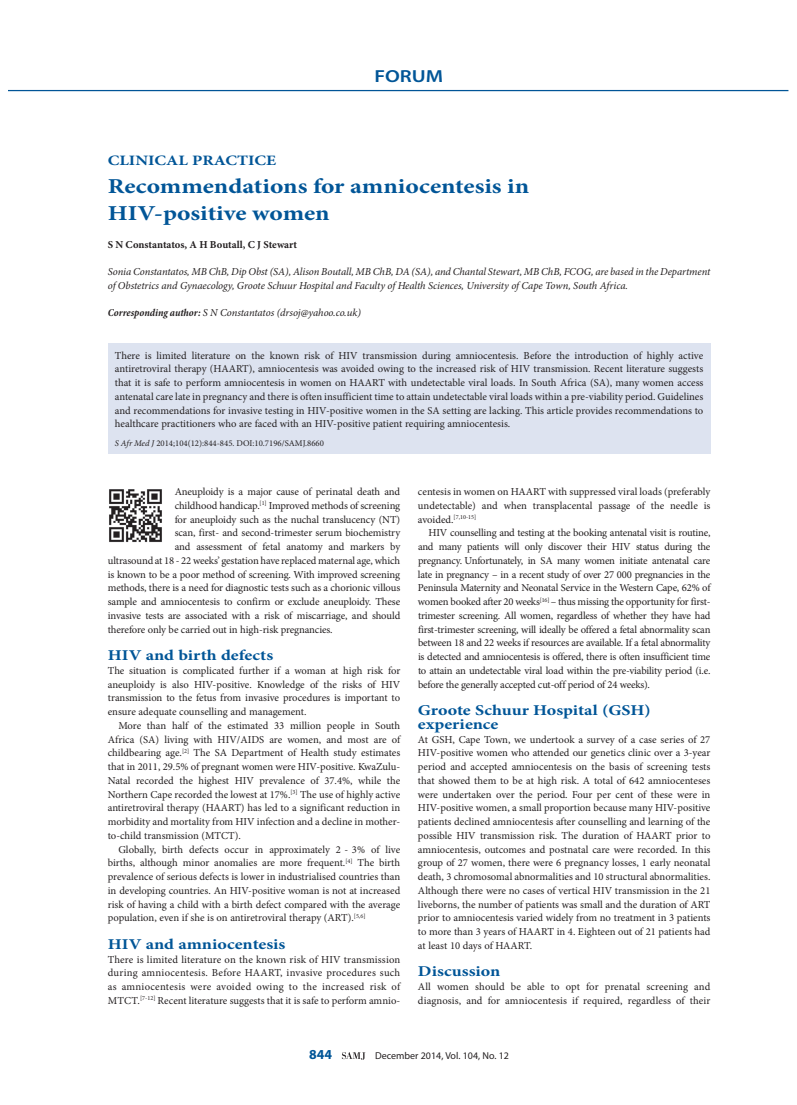
<style>
.page{position:relative;width:797px;height:1105px;background:#fff}
.page>*{position:absolute;margin:0;border:0;box-sizing:border-box;transform-origin:0 0}
.t1{font:700 21.25px/27.5px "Minion Pro";color:#015597;scale:1.2 1}
.t2{font:600 17.5px "Myriad Pro";color:#015597;scale:1.2 1}
.t3{font:700 15px/13.8px "Minion Pro";color:#015597;scale:1.2 1}
.t4{font:700 14.38px "Minion Pro";color:#015597;scale:1.2 1}
.t5{font:700 13.75px "Myriad Pro";color:#015597}
.t6{font:10.62px/13.8px "Minion Pro";letter-spacing:-.01em;color:#231f20;text-align:justify}
.t7{font:italic 10.62px/13.8px "Minion Pro";letter-spacing:-.005em;color:#231f20}
.t8{font:10.62px/13.8px "Minion Pro";letter-spacing:.01em;color:#231f20}
.t9{font:700 10.62px "Minion Pro";color:#231f20}
.t10{font:10px "Myriad Pro";color:#231f20}
.t11{font:8.75px "Minion Pro";color:#231f20}
.t12{font:6.25px "Minion Pro";color:#231f20}
.s1{font-weight:700;font-stretch:condensed}
.s2{font-style:italic}
.s3{font-size:10.62px}
</style>
<div class="page">
<hr style="left:9px;top:90px;width:779px;height:1px;background:#015597">
<svg style="left:342px;top:1052px;width:23px;height:8px"></svg>
<div style="left:108px;top:344px;width:602px;height:110px;background:#dde3f0"></div>
<img style="left:109px;top:489px;width:53px;height:53px">
<h2 class="t2" style="left:374px;top:65px;width:59px">FORUM</h2>
<h3 class="t4" style="left:108px;top:150px;width:142px">CLINICAL PRACTICE</h3>
<h1 class="t1" style="left:108px;top:172px;width:353px">Recommendations for amniocentesis in<br>HIV-positive women</h1>
<p class="t9" style="left:108px;top:237px;width:191px">S N Constantatos, A H Boutall, C J Stewart</p>
<p class="t7" style="left:108px;top:265px;width:604px">Sonia Constantatos, MB ChB, Dip Obst (SA), Alison Boutall, MB ChB, DA (SA), and Chantal Stewart, MB ChB, FCOG, are based in the Department of Obstetrics and Gynaecology, Groote Schuur Hospital and Faculty of Health Sciences, University of Cape Town, South Africa.</p>
<p class="t7" style="left:108px;top:306px;width:254px"><span class="s1">Corresponding author:</span> S N Constantatos (drsoj@yahoo.co.uk)</p>
<p class="t6" style="left:115px;top:348px;width:590px">There is limited literature on the known risk of HIV transmission during amniocentesis. Before the introduction of highly active antiretroviral therapy (HAART), amniocentesis was avoided owing to the increased risk of HIV transmission. Recent literature suggests that it is safe to perform amniocentesis in women on HAART with undetectable viral loads. In South Africa (SA), many women access antenatal care late in pregnancy and there is often insufficient time to attain undetectable viral loads within a pre-viability period. Guidelines and recommendations for invasive testing in HIV-positive women in the SA setting are lacking. This article provides recommendations to healthcare practitioners who are faced with an HIV-positive patient requiring amniocentesis.</p>
<p class="t11" style="left:115px;top:437px;width:210px"><span class="s2">S Afr Med J</span> 2014;104(12):844-845. DOI:10.7196/SAMJ.8660</p>
<p class="t6" style="left:175px;top:485px;width:227px">Aneuploidy is a major cause of perinatal death and</p>
<p class="t6" style="left:175px;top:499px;width:227px">childhood handicap.<sup>[1]</sup> Improved methods of screening</p>
<p class="t6" style="left:175px;top:512px;width:227px">for aneuploidy such as the nuchal translucency (NT)</p>
<p class="t6" style="left:175px;top:526px;width:227px">scan, first- and second-trimester serum biochemistry</p>
<p class="t6" style="left:175px;top:540px;width:227px">and assessment of fetal anatomy and markers by</p>
<p class="t6" style="left:108px;top:554px;width:294px">ultrasound at 18 - 22 weeks’ gestation have replaced maternal age, which</p>
<p class="t6" style="left:108px;top:567px;width:294px">is known to be a poor method of screening. With improved screening</p>
<p class="t6" style="left:108px;top:581px;width:294px">methods, there is a need for diagnostic tests such as a chorionic villous</p>
<p class="t6" style="left:108px;top:595px;width:294px">sample and amniocentesis to confirm or exclude aneuploidy. These</p>
<p class="t6" style="left:108px;top:609px;width:294px">invasive tests are associated with a risk of miscarriage, and should</p>
<p class="t6" style="left:108px;top:622px;width:226px">therefore only be carried out in high-risk pregnancies.</p>
<h3 class="t3" style="left:108px;top:648px;width:139px">HIV and birth defects</h3>
<p class="t6" style="left:108px;top:664px;width:294px">The situation is complicated further if a woman at high risk for aneuploidy is also HIV-positive. Knowledge of the risks of HIV transmission to the fetus from invasive procedures is important to ensure adequate counselling and management.</p>
<p class="t6" style="left:108px;top:719px;width:294px;text-indent:11px">More than half of the estimated 33 million people in South Africa (SA) living with HIV/AIDS are women, and most are of childbearing age.<sup>[2]</sup> The SA Department of Health study estimates that in 2011, 29.5% of pregnant women were HIV-positive. KwaZulu-Natal recorded the highest HIV prevalence of 37.4%, while the Northern Cape recorded the lowest at 17%.<sup>[3]</sup> The use of highly active antiretroviral therapy (HAART) has led to a significant reduction in morbidity and mortality from HIV infection and a decline in mother&shy;to-child transmission (MTCT).</p>
<p class="t6" style="left:108px;top:842px;width:294px;text-indent:11px">Globally, birth defects occur in approximately 2 - 3% of live births, although minor anomalies are more frequent.<sup>[4]</sup> The birth prevalence of serious defects is lower in industrialised countries than in developing countries. An HIV-positive woman is not at increased risk of having a child with a birth defect compared with the average population, even if she is on antiretroviral therapy (ART).<sup>[5,6]</sup></p>
<h3 class="t3" style="left:108px;top:937px;width:150px">HIV and amniocentesis</h3>
<p class="t6" style="left:108px;top:952px;width:294px">There is limited literature on the known risk of HIV transmission during amniocentesis. Before HAART, invasive procedures such as amniocentesis were avoided owing to the increased risk of MTCT.<sup>[7-12]</sup> Recent literature suggests that it is safe to perform amnio-</p>
<p class="t6" style="left:418px;top:485px;width:294px">centesis in women on HAART with suppressed viral loads (preferably undetectable) and when transplacental passage of the needle is</p>
<p class="t12" style="left:418px;top:513px;width:60px"><span class="s3">avoided.</span>[7,10-15]</p>
<p class="t6" style="left:418px;top:526px;width:294px;text-indent:11px">HIV counselling and testing at the booking antenatal visit is routine, and many patients will only discover their HIV status during the pregnancy. Unfortunately, in SA many women initiate antenatal care late in pregnancy – in a recent study of over 27 000 pregnancies in the Peninsula Maternity and Neonatal Service in the Western Cape, 62% of women booked after 20 weeks<sup>[16]</sup> – thus missing the opportunity for first&shy;trimester screening. All women, regardless of whether they have had first-trimester screening, will ideally be offered a fetal abnormality scan between 18 and 22 weeks if resources are available. If a fetal abnormality is detected and amniocentesis is offered, there is often insufficient time to attain an undetectable viral load within the pre-viability period (i.e. before the generally accepted cut-off period of 24 weeks).</p>
<h3 class="t3" style="left:418px;top:703px;width:195px">Groote Schuur Hospital (GSH) experience</h3>
<p class="t6" style="left:418px;top:732px;width:294px">At GSH, Cape Town, we undertook a survey of a case series of 27<br>HIV-positive women who attended our genetics clinic over a 3-year period and accepted amniocentesis on the basis of screening tests that showed them to be at high risk. A total of 642 amniocenteses were undertaken over the period. Four per cent of these were in HIV-positive women, a small proportion because many HIV-positive patients declined amniocentesis after counselling and learning of the possible HIV transmission risk. The duration of HAART prior to amniocentesis, outcomes and postnatal care were recorded. In this group of 27 women, there were 6 pregnancy losses, 1 early neonatal death, 3 chromosomal abnormalities and 10 structural abnormalities.<br>Although there were no cases of vertical HIV transmission in the 21 liveborns, the number of patients was small and the duration of ART prior to amniocentesis varied widely from no treatment in 3 patients to more than 3 years of HAART in 4. Eighteen out of 21 patients had at least 10 days of HAART.</p>
<h3 class="t3" style="left:418px;top:964px;width:70px">Discussion</h3>
<p class="t8" style="left:418px;top:980px;width:294px">All women should be able to opt for prenatal screening and diagnosis, and for amniocentesis if required, regardless of their</p>
<p class="t5" style="left:309px;top:1045px;width:24px">844</p>
<p class="t10" style="left:375px;top:1049px;width:136px">December 2014, Vol. 104, No. 12</p>
</div>
